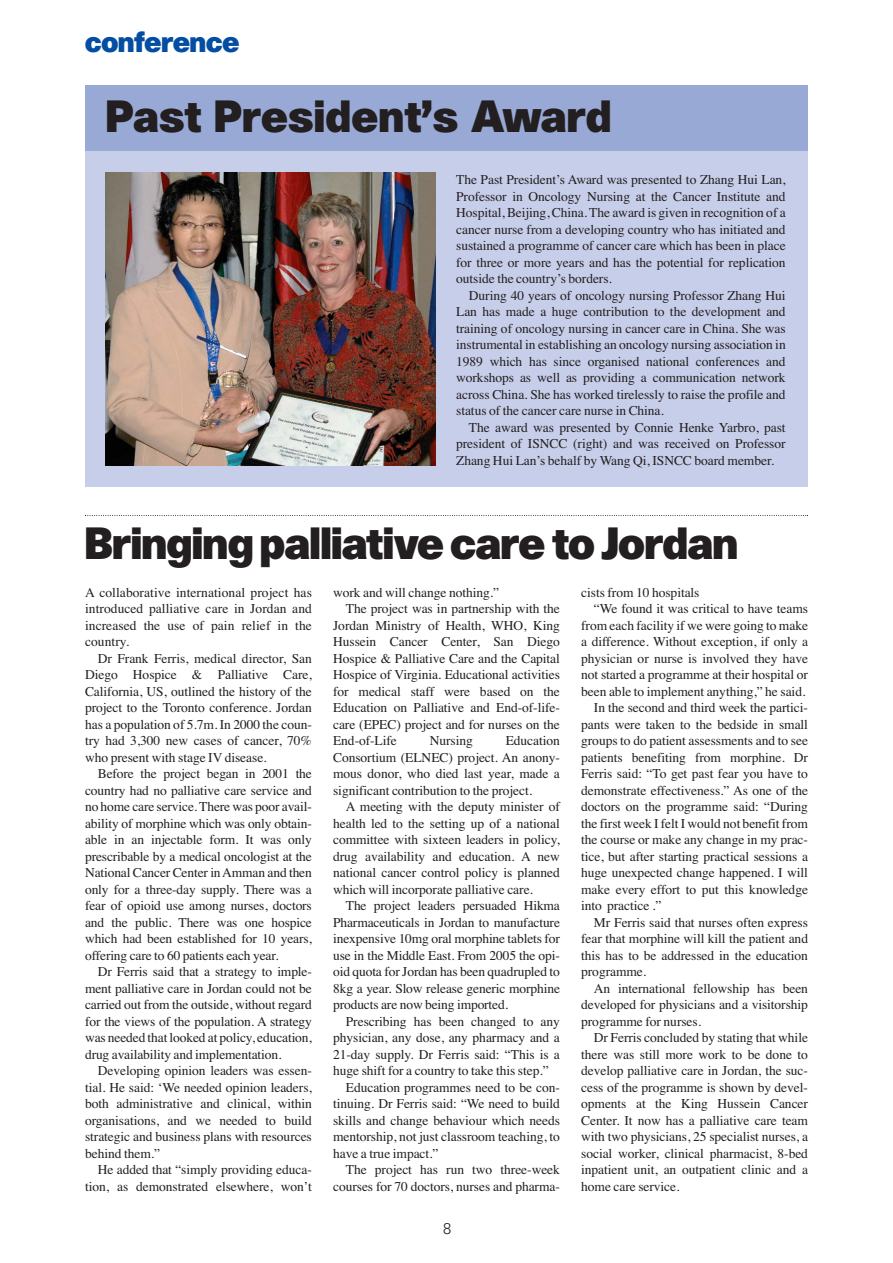
<style>
.page{position:relative;width:893px;height:1263px;background:#fff}
.page>*{position:absolute;margin:0;border:0;box-sizing:border-box;transform-origin:0 0}
.t1{font:700 42px "Unica SH";color:#231f20}
.t2{font:700 42px "Unica SH";letter-spacing:.02em;color:#231f20}
.t3{font:700 27px "Unica SH";color:#034ea2}
.t4{font:300 15px "Unica SB";color:#231f20}
.t5{font:13.5px/16.5px "Times";letter-spacing:-.005em;color:#231f20;text-align:justify}
</style>
<div class="page">
<div style="left:85px;top:145px;width:723px;height:341px;background:#c7cee9"></div>
<img style="left:105px;top:172px;width:331px;height:293px">
<svg style="left:85px;top:515px;width:723px;height:1px"></svg>
<div style="left:85px;top:85px;width:723px;height:66px;background:#98a9d6"></div>
<h2 class="t3" style="left:85px;top:30px;width:156px">conference</h2>
<h1 class="t2" style="left:106px;top:96px;width:506px">Past President’s Award</h1>
<p class="t5" style="left:456px;top:173px;width:331px">The Past President’s Award was presented to Zhang Hui Lan, Professor in Oncology Nursing at the Cancer Institute and Hospital, Beijing, China. The award is given in recognition of a cancer nurse from a developing country who has initiated and sustained a programme of cancer care which has been in place for three or more years and has the potential for replication outside the country’s borders.</p>
<p class="t5" style="left:456px;top:288px;width:331px;text-indent:13px">During 40 years of oncology nursing Professor Zhang Hui Lan has made a huge contribution to the development and training of oncology nursing in cancer care in China. She was instrumental in establishing an oncology nursing association in 1989 which has since organised national conferences and workshops as well as providing a communication network across China. She has worked tirelessly to raise the profile and status of the cancer care nurse in China.</p>
<p class="t5" style="left:456px;top:420px;width:331px;text-indent:13px">The award was presented by Connie Henke Yarbro, past president of ISNCC (right) and was received on Professor Zhang Hui Lan’s behalf by Wang Qi, ISNCC board member.</p>
<h1 class="t1" style="left:85px;top:523px;width:654px">Bringing palliative care to Jordan</h1>
<p class="t5" style="left:85px;top:585px;width:228px">A collaborative international project has introduced palliative care in Jordan and increased the use of pain relief in the country.</p>
<p class="t5" style="left:85px;top:651px;width:228px;text-indent:13px">Dr Frank Ferris, medical director, San Diego Hospice &amp; Palliative Care, California, US, outlined the history of the project to the Toronto conference. Jordan has a population of 5.7m. In 2000 the coun&shy;try had 3,300 new cases of cancer, 70% who present with stage IV disease.</p>
<p class="t5" style="left:85px;top:767px;width:228px;text-indent:13px">Before the project began in 2001 the country had no palliative care service and no home care service. There was poor avail&shy;ability of morphine which was only obtain&shy;able in an injectable form. It was only prescribable by a medical oncologist at the National Cancer Center in Amman and then only for a three-day supply. There was a fear of opioid use among nurses, doctors and the public. There was one hospice which had been established for 10 years, offering care to 60 patients each year.</p>
<p class="t5" style="left:85px;top:965px;width:228px;text-indent:13px">Dr Ferris said that a strategy to imple&shy;ment palliative care in Jordan could not be carried out from the outside, without regard for the views of the population. A strategy was needed that looked at policy, education, drug availability and implementation.</p>
<p class="t5" style="left:85px;top:1064px;width:228px;text-indent:13px">Developing opinion leaders was essen&shy;tial. He said: ‘We needed opinion leaders, both administrative and clinical, within organisations, and we needed to build strategic and business plans with resources behind them.”</p>
<p class="t5" style="left:85px;top:1163px;width:228px;text-align:right">He added that “simply providing educa&shy;tion, as demonstrated elsewhere, won’t</p>
<p class="t5" style="left:333px;top:585px;width:167px">work and will change nothing.”</p>
<p class="t5" style="left:346px;top:602px;width:216px">The project was in partnership with the</p>
<p class="t5" style="left:333px;top:618px;width:228px">Jordan Ministry of Health, WHO, King</p>
<p class="t5" style="left:333px;top:635px;width:228px">Hussein Cancer Center, San Diego</p>
<p class="t5" style="left:333px;top:651px;width:228px">Hospice &amp; Palliative Care and the Capital</p>
<p class="t5" style="left:333px;top:668px;width:228px">Hospice of Virginia. Educational activities</p>
<p class="t5" style="left:333px;top:684px;width:228px">for medical staff were based on the</p>
<p class="t5" style="left:333px;top:701px;width:228px">Education on Palliative and End-of-life-</p>
<p class="t5" style="left:333px;top:717px;width:228px">care (EPEC) project and for nurses on the</p>
<p class="t5" style="left:333px;top:734px;width:65px">End-of-Life</p>
<p class="t5" style="left:430px;top:734px;width:45px">Nursing</p>
<p class="t5" style="left:333px;top:734px;width:228px;text-indent:173px">Education Consortium (ELNEC) project. An anony&shy;mous donor, who died last year, made a significant contribution to the project.</p>
<p class="t5" style="left:333px;top:800px;width:228px;text-indent:13px">A meeting with the deputy minister of health led to the setting up of a national committee with sixteen leaders in policy, drug availability and education. A new national cancer control policy is planned which will incorporate palliative care.</p>
<p class="t5" style="left:333px;top:899px;width:228px;text-indent:13px">The project leaders persuaded Hikma Pharmaceuticals in Jordan to manufacture inexpensive 10mg oral morphine tablets for use in the Middle East. From 2005 the opi&shy;oid quota for Jordan has been quadrupled to 8kg a year. Slow release generic morphine products are now being imported.</p>
<p class="t5" style="left:346px;top:1014px;width:216px">Prescribing has been changed to any</p>
<p class="t5" style="left:333px;top:1031px;width:228px">physician, any dose, any pharmacy and a</p>
<p class="t5" style="left:333px;top:1047px;width:228px">21-day supply. Dr Ferris said: “This is a</p>
<p class="t5" style="left:333px;top:1064px;width:217px">huge shift for a country to take this step.”</p>
<p class="t5" style="left:346px;top:1080px;width:216px">Education programmes need to be con-</p>
<p class="t5" style="left:333px;top:1097px;width:228px">tinuing. Dr Ferris said: “We need to build</p>
<p class="t5" style="left:333px;top:1113px;width:228px">skills and change behaviour which needs</p>
<p class="t5" style="left:333px;top:1130px;width:228px">mentorship, not just classroom teaching, to</p>
<p class="t5" style="left:333px;top:1146px;width:107px">have a true impact.”</p>
<p class="t5" style="left:346px;top:1163px;width:216px">The project has run two three-week</p>
<p class="t5" style="left:333px;top:1179px;width:228px">courses for 70 doctors, nurses and pharma-</p>
<p class="t4" style="left:443px;top:1221px;width:10px">8</p>
<p class="t5" style="left:581px;top:585px;width:120px">cists from 10 hospitals</p>
<p class="t5" style="left:594px;top:602px;width:216px">“We found it was critical to have teams</p>
<p class="t5" style="left:581px;top:618px;width:228px">from each facility if we were going to make</p>
<p class="t5" style="left:581px;top:635px;width:228px">a difference. Without exception, if only a</p>
<p class="t5" style="left:581px;top:651px;width:228px">physician or nurse is involved they have</p>
<p class="t5" style="left:581px;top:668px;width:228px">not started a programme at their hospital or</p>
<p class="t5" style="left:581px;top:684px;width:226px">been able to implement anything,” he said.</p>
<p class="t5" style="left:594px;top:701px;width:216px">In the second and third week the partici-</p>
<p class="t5" style="left:581px;top:717px;width:228px">pants were taken to the bedside in small</p>
<p class="t5" style="left:581px;top:734px;width:228px">groups to do patient assessments and to see</p>
<p class="t5" style="left:581px;top:750px;width:228px">patients benefiting from morphine. Dr</p>
<p class="t5" style="left:581px;top:767px;width:228px">Ferris said: “To get past fear you have to</p>
<p class="t5" style="left:581px;top:783px;width:228px">demonstrate effectiveness.” As one of the</p>
<p class="t5" style="left:581px;top:800px;width:228px">doctors on the programme said: “During</p>
<p class="t5" style="left:581px;top:816px;width:228px">the first week I felt I would not benefit from</p>
<p class="t5" style="left:581px;top:833px;width:228px">the course or make any change in my prac-</p>
<p class="t5" style="left:581px;top:849px;width:228px">tice, but after starting practical sessions a</p>
<p class="t5" style="left:581px;top:866px;width:228px">huge unexpected change happened. I will</p>
<p class="t5" style="left:581px;top:882px;width:228px">make every effort to put this knowledge</p>
<p class="t5" style="left:581px;top:899px;width:82px">into practice .”</p>
<p class="t5" style="left:594px;top:915px;width:216px">Mr Ferris said that nurses often express</p>
<p class="t5" style="left:581px;top:932px;width:228px">fear that morphine will kill the patient and</p>
<p class="t5" style="left:581px;top:948px;width:228px">this has to be addressed in the education</p>
<p class="t5" style="left:581px;top:965px;width:66px">programme.</p>
<p class="t5" style="left:594px;top:981px;width:216px">An international fellowship has been</p>
<p class="t5" style="left:581px;top:998px;width:228px">developed for physicians and a visitorship</p>
<p class="t5" style="left:581px;top:1014px;width:121px">programme for nurses.</p>
<p class="t5" style="left:594px;top:1031px;width:216px">Dr Ferris concluded by stating that while</p>
<p class="t5" style="left:581px;top:1047px;width:228px">there was still more work to be done to</p>
<p class="t5" style="left:581px;top:1064px;width:228px">develop palliative care in Jordan, the suc-</p>
<p class="t5" style="left:581px;top:1080px;width:228px">cess of the programme is shown by devel-</p>
<p class="t5" style="left:581px;top:1097px;width:228px">opments at the King Hussein Cancer</p>
<p class="t5" style="left:581px;top:1113px;width:228px">Center. It now has a palliative care team</p>
<p class="t5" style="left:581px;top:1130px;width:228px">with two physicians, 25 specialist nurses, a</p>
<p class="t5" style="left:581px;top:1146px;width:228px">social worker, clinical pharmacist, 8-bed</p>
<p class="t5" style="left:581px;top:1163px;width:228px">inpatient unit, an outpatient clinic and a</p>
<p class="t5" style="left:581px;top:1179px;width:100px">home care service.</p>
</div>
